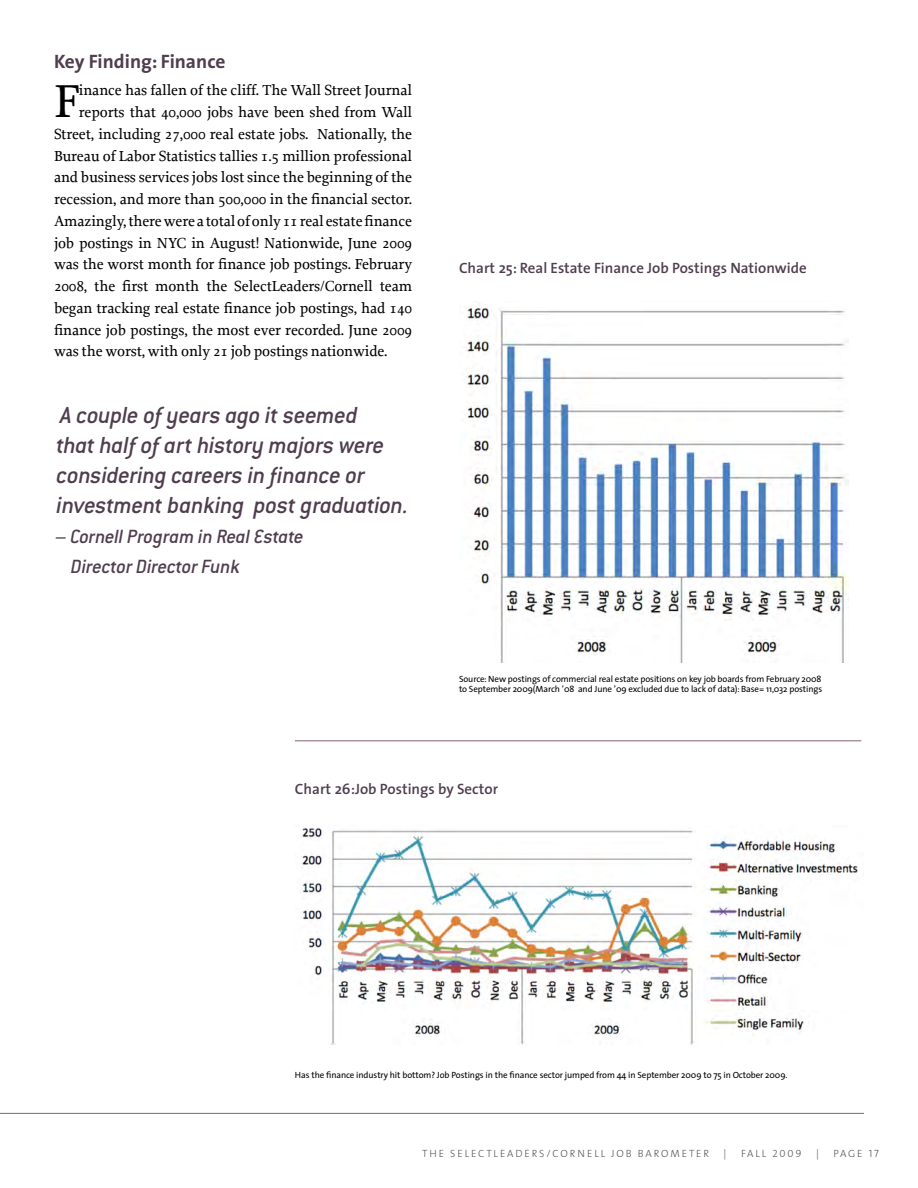
<style>
.page{position:relative;width:918px;height:1188px;background:#fff}
.page>*{position:absolute;margin:0;border:0;box-sizing:border-box;transform-origin:0 0}
.t1{font:500 48.6px "Proforma";color:#000}
.t2{font:italic 500 25.5px/30px "Conduit ITC";letter-spacing:-.015em;color:#4f3e4e}
.t3{font:italic 500 21px/30px "Conduit ITC";letter-spacing:-.01em;color:#4f3e4e}
.t4{font:700 19.5px "The Sans";color:#4f3e4e}
.t5{font:500 15.3px "Proforma";letter-spacing:-.01em;color:#000}
.t6{font:600 15px "The Sans";color:#4f3e4e}
.t7{font:10.5px "The Sans Light Caps";letter-spacing:.18em;color:#58595b}
.t8{font:9px/10.5px "The Sans";letter-spacing:-.01em;color:#000}
</style>
<div class="page">
<img style="left:466px;top:303px;width:382px;height:359px">
<img style="left:302px;top:827px;width:556px;height:217px">
<hr style="left:0;top:1113px;width:864px;height:1px;background:#806570">
<hr style="left:295px;top:740px;width:566px;height:1px;background:#806570">
<p class="t4" style="left:54px;top:45px;width:173px">Key Finding: Finance</p>
<h1 class="t1" style="left:54px;top:71px;width:27px">F</h1>
<p class="t5" style="left:79px;top:81px;width:335px">inance has fallen of the cliff. The Wall Street Journal</p>
<p class="t5" style="left:79px;top:103px;width:335px">reports that 40,000 jobs have been shed from Wall</p>
<p class="t5" style="left:54px;top:124px;width:360px">Street, including 27,000 real estate jobs. Nationally, the</p>
<p class="t5" style="left:54px;top:146px;width:360px">Bureau of Labor Statistics tallies 1.5 million professional</p>
<p class="t5" style="left:54px;top:168px;width:360px">and business services jobs lost since the beginning of the</p>
<p class="t5" style="left:54px;top:190px;width:360px">recession, and more than 500,000 in the financial sector.</p>
<p class="t5" style="left:54px;top:211px;width:360px">Amazingly, there were a total of only 11 real estate finance</p>
<p class="t5" style="left:54px;top:233px;width:360px">job postings in NYC in August! Nationwide, June 2009</p>
<p class="t5" style="left:54px;top:255px;width:360px">was the worst month for finance job postings. February</p>
<p class="t5" style="left:54px;top:277px;width:360px">2008, the first month the SelectLeaders/Cornell team</p>
<p class="t5" style="left:54px;top:298px;width:360px">began tracking real estate finance job postings, had 140</p>
<p class="t5" style="left:54px;top:320px;width:360px">finance job postings, the most ever recorded. June 2009</p>
<p class="t5" style="left:54px;top:342px;width:335px">was the worst, with only 21 job postings nationwide.</p>
<h2 class="t2" style="left:57px;top:400px;width:354px">A couple of years ago it seemed<br>that half of art history majors were considering careers in finance or investment banking post graduation.</h2>
<h3 class="t3" style="left:71px;top:522px;width:234px;text-indent:-15px">– Cornell Program in Real Estate<br>Director Director Funk</h3>
<p class="t6" style="left:459px;top:256px;width:349px">Chart 25: Real Estate Finance Job Postings Nationwide</p>
<p class="t8" style="left:459px;top:673px;width:365px">Source: New postings of commercial real estate positions on key job boards from February 2008 to September 2009(March ’08 and June ’09 excluded due to lack of data): Base= 11,032 postings</p>
<p class="t6" style="left:295px;top:777px;width:205px">Chart 26:Job Postings by Sector</p>
<p class="t8" style="left:295px;top:1070px;width:494px">Has the finance industry hit bottom? Job Postings in the finance sector jumped from 44 in September 2009 to 75 in October 2009.</p>
<p class="t7" style="left:422px;top:1144px;width:289px">THE SELECTLEADERS/CORNELL JOB BAROMETER</p>
<p class="t7" style="left:724px;top:1144px;width:4px">|</p>
<p class="t7" style="left:741px;top:1144px;width:62px">FALL 2009</p>
<p class="t7" style="left:816px;top:1144px;width:4px">|</p>
<p class="t7" style="left:833px;top:1144px;width:47px">PAGE 17</p>
</div>
